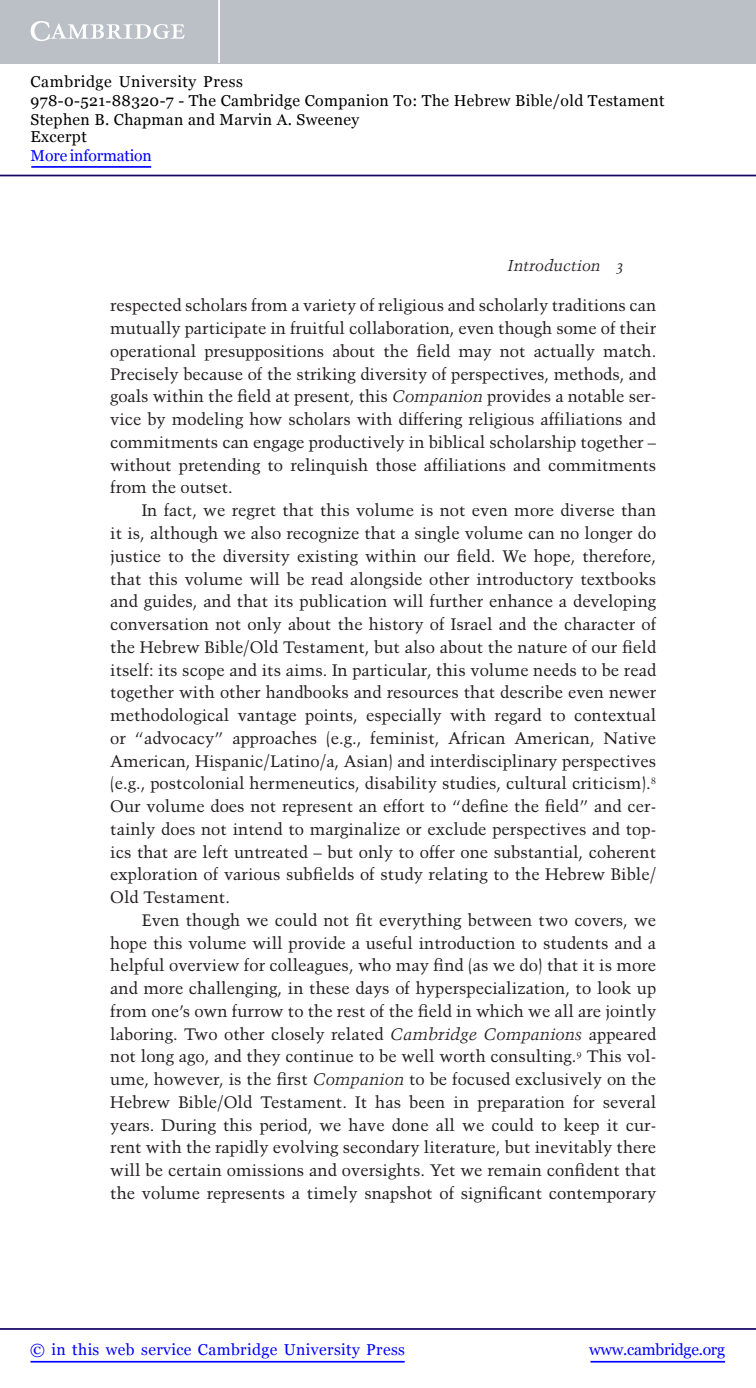
<style>
.page{position:relative;width:756px;height:1388px;background:#fff}
.page>*{position:absolute;margin:0;border:0;box-sizing:border-box;transform-origin:0 0}
.t1{font:16.62px/22.8px "Trump Mediaeval LT Std";color:#231f20;text-align:justify}
.t2{font:15.75px/18.9px "Georgia";letter-spacing:.025em;color:#000}
.t3{font:15.75px "Georgia";letter-spacing:.025em;color:#00f}
.t4{font:15.75px "Georgia";letter-spacing:-.015em;color:#00f}
.t5{font:15.75px "Georgia";letter-spacing:-.01em;color:#00f}
.t6{font:italic 15.75px "Trump Mediaeval LT Std";letter-spacing:-.005em;color:#231f20}
.s1{font-style:italic}
</style>
<div class="page">
<hr style="left:591px;top:1361px;width:134px;height:1px;background:#00f">
<hr style="left:0;top:1328px;width:756px;height:2px;background:#150666">
<hr style="left:31px;top:1361px;width:374px;height:1px;background:#00f">
<div style="left:0;top:0;width:756px;height:63px;background:#bac0c6"></div>
<svg style="left:31px;top:21px;width:154px;height:20px"></svg>
<hr style="left:218px;top:0;width:2px;height:63px;background:#fff">
<hr style="left:0;top:175px;width:756px;height:1px;background:#150666">
<hr style="left:31px;top:166px;width:120px;height:2px;background:#00f">
<p class="t2" style="left:31px;top:73px;width:636px">Cambridge University Press<br>978-0-521-88320-7 - The Cambridge Companion To: The Hebrew Bible/old Testament<br>Stephen B. Chapman and Marvin A. Sweeney</p>
<p class="t2" style="left:31px;top:128px;width:58px">Excerpt</p>
<p class="t5" style="left:31px;top:146px;width:123px">More information</p>
<p class="t6" style="left:508px;top:259px;width:119px">Introduction 3</p>
<p class="t1" style="left:110px;top:295px;width:548px">respected scholars from a variety of religious and scholarly traditions can mutually participate in fruitful collaboration, even though some of their operational presuppositions about the field may not actually match.<br>Precisely because of the striking diversity of perspectives, methods, and goals within the field at present, this <span class="s1">Companion</span> provides a notable ser&shy;vice by modeling how scholars with differing religious affiliations and commitments can engage productively in biblical scholarship together – without pretending to relinquish those affiliations and commitments from the outset.</p>
<p class="t1" style="left:110px;top:500px;width:548px;text-indent:31px">In fact, we regret that this volume is not even more diverse than it is, although we also recognize that a single volume can no longer do justice to the diversity existing within our field. We hope, therefore, that this volume will be read alongside other introductory textbooks and guides, and that its publication will further enhance a developing conversation not only about the history of Israel and the character of the Hebrew Bible/Old Testament, but also about the nature of our field itself: its scope and its aims. In particular, this volume needs to be read together with other handbooks and resources that describe even newer methodological vantage points, especially with regard to contextual or “advocacy” approaches (e.g., feminist, African American, Native American, Hispanic/Latino/a, Asian) and interdisciplinary perspectives (e.g., postcolonial hermeneutics, disability studies, cultural criticism). <sup>8<br></sup>Our volume does not represent an effort to “define the field” and cer&shy;tainly does not intend to marginalize or exclude perspectives and top&shy;ics that are left untreated – but only to offer one substantial, coherent exploration of various subfields of study relating to the Hebrew Bible/ Old Testament.</p>
<p class="t1" style="left:110px;top:910px;width:548px;text-indent:32px">Even though we could not fit everything between two covers, we hope this volume will provide a useful introduction to students and a helpful overview for colleagues, who may find (as we do) that it is more and more challenging, in these days of hyperspecialization, to look up from one’s own furrow to the rest of the field in which we all are jointly laboring. Two other closely related <span class="s1">Cambridge Companions</span> appeared not long ago, and they continue to be well worth consulting. <sup>9</sup> This vol&shy;ume, however, is the first <span class="s1">Companion</span> to be focused exclusively on the Hebrew Bible/Old Testament. It has been in preparation for several years. During this period, we have done all we could to keep it cur&shy;rent with the rapidly evolving secondary literature, but inevitably there will be certain omissions and oversights. Yet we remain confident that the volume represents a timely snapshot of significant contemporary</p>
<p class="t3" style="left:30px;top:1339px;width:376px">© in this web service Cambridge University Press</p>
<p class="t4" style="left:589px;top:1339px;width:137px">www.cambridge.org</p>
</div>
